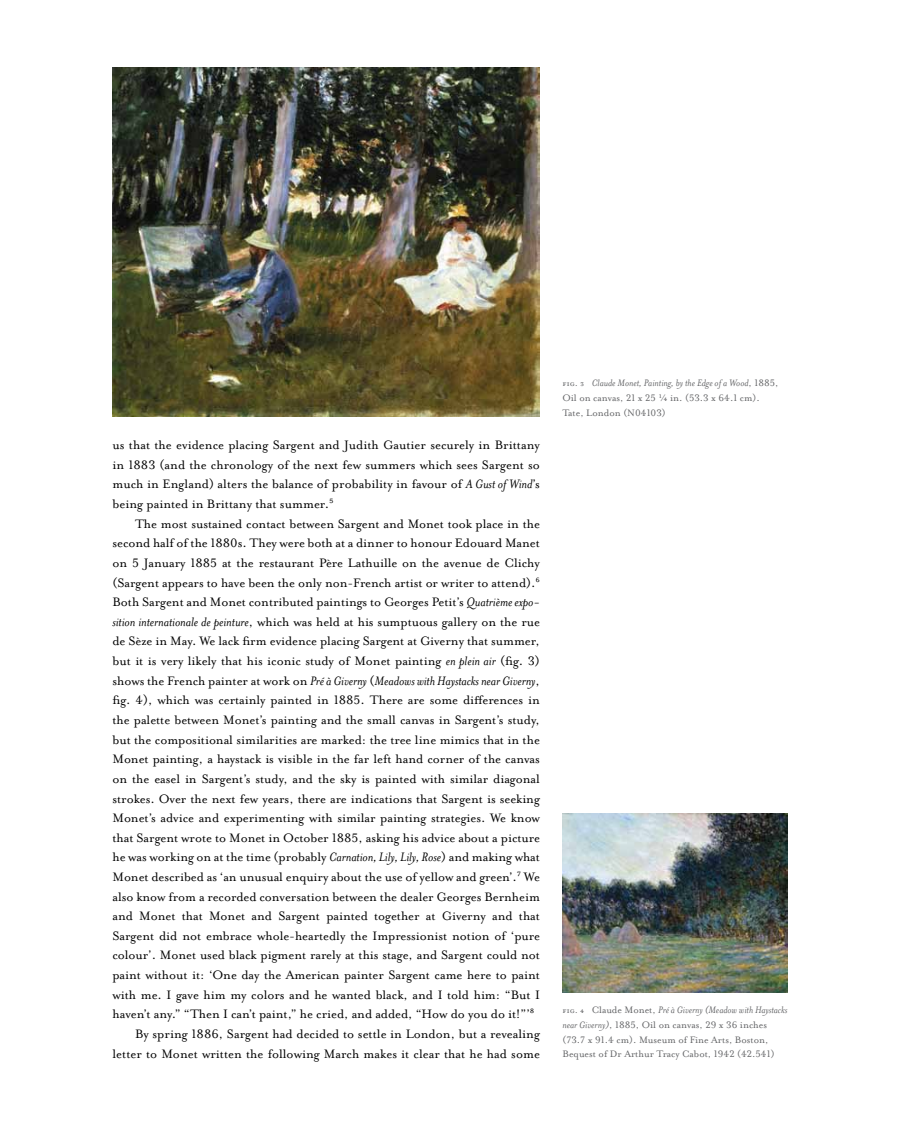
<style>
.page{position:relative;width:900px;height:1125px;background:#fff}
.page>*{position:absolute;margin:0;border:0;box-sizing:border-box;transform-origin:0 0}
.t1{font:14px/19.6px "Mrs Eaves Roman Lining";letter-spacing:-.005em;color:#000;text-align:justify}
.t2{font:italic 14px "Mrs Eaves";letter-spacing:-.005em;color:#000}
.t3{font:10.75px/14.9px "Mrs Eaves Roman Lining";color:#636466}
.t4{font:italic 10.75px "Mrs Eaves";color:#636466}
.s1{font-family:"Mrs Eaves";font-style:italic}
.s2{font-family:"Mrs Eaves Roman Lining";font-style:normal}
.s3{font-family:"Mrs Eaves All Petite Caps";font-style:normal}
</style>
<div class="page">
<img style="left:562px;top:814px;width:226px;height:178px">
<img style="left:112px;top:68px;width:428px;height:348px">
<p class="t1" style="left:112px;top:435px;width:429px">us that the evidence placing Sargent and Judith Gautier securely in Brittany in 1883 (and the chronology of the next few summers which sees Sargent so much in England) alters the balance of probability in favour of <span class="s1">A Gust of Wind</span>’s being painted in Brittany that summer.<sup>5</sup></p>
<p class="t1" style="left:112px;top:514px;width:429px;text-indent:22px">The most sustained contact between Sargent and Monet took place in the second half of the 1880s. They were both at a dinner to honour Edouard Manet on 5 January 1885 at the restaurant Père Lathuille on the avenue de Clichy (Sargent appears to have been the only non-French artist or writer to attend).<sup>6<br></sup>Both Sargent and Monet contributed paintings to Georges Petit’s <span class="s1">Quatrième expo&shy;sition internationale de peinture</span>, which was held at his sumptuous gallery on the rue de Sèze in May. We lack firm evidence placing Sargent at Giverny that summer, but it is very likely that his iconic study of Monet painting <span class="s1">en plein air</span> (fig. 3)</p>
<p class="t2" style="left:112px;top:673px;width:429px"><span class="s2">shows the French painter at work on</span> Pré à Giverny <span class="s2">(</span>Meadows with Haystacks near Giverny<span class="s2">,</span></p>
<p class="t1" style="left:112px;top:691px;width:429px">fig. 4), which was certainly painted in 1885. There are some differences in</p>
<p class="t1" style="left:112px;top:710px;width:429px">the palette between Monet’s painting and the small canvas in Sargent’s study,</p>
<p class="t1" style="left:112px;top:730px;width:429px">but the compositional similarities are marked: the tree line mimics that in the</p>
<p class="t1" style="left:112px;top:749px;width:429px">Monet painting, a haystack is visible in the far left hand corner of the canvas</p>
<p class="t1" style="left:112px;top:769px;width:429px">on the easel in Sargent’s study, and the sky is painted with similar diagonal</p>
<p class="t1" style="left:112px;top:789px;width:429px">strokes. Over the next few years, there are indications that Sargent is seeking</p>
<p class="t1" style="left:112px;top:808px;width:429px">Monet’s advice and experimenting with similar painting strategies. We know</p>
<p class="t1" style="left:112px;top:828px;width:429px">that Sargent wrote to Monet in October 1885, asking his advice about a picture</p>
<p class="t1" style="left:112px;top:848px;width:429px">he was working on at the time (probably <span class="s1">Carnation, Lily, Lily, Rose</span>) and making what</p>
<p class="t1" style="left:112px;top:867px;width:429px">Monet described as ‘an unusual enquiry about the use of yellow and green’.<sup>7</sup> We</p>
<p class="t1" style="left:112px;top:887px;width:429px">also know from a recorded conversation between the dealer Georges Bernheim</p>
<p class="t1" style="left:112px;top:906px;width:429px">and Monet that Monet and Sargent painted together at Giverny and that</p>
<p class="t1" style="left:112px;top:926px;width:429px">Sargent did not embrace whole-heartedly the Impressionist notion of ‘pure</p>
<p class="t1" style="left:112px;top:946px;width:429px">colour’. Monet used black pigment rarely at this stage, and Sargent could not</p>
<p class="t1" style="left:112px;top:965px;width:429px">paint without it: ‘One day the American painter Sargent came here to paint</p>
<p class="t1" style="left:112px;top:985px;width:429px">with me. I gave him my colors and he wanted black, and I told him: “But I</p>
<p class="t1" style="left:112px;top:1005px;width:423px">haven’t any.” “Then I can’t paint,” he cried, and added, “How do you do it!”’<sup>8</sup></p>
<p class="t1" style="left:135px;top:1024px;width:407px">By spring 1886, Sargent had decided to settle in London, but a revealing</p>
<p class="t1" style="left:112px;top:1044px;width:429px">letter to Monet written the following March makes it clear that he had some</p>
<p class="t4" style="left:562px;top:377px;width:218px"><span class="s3">fig. 3</span> Claude Monet, Painting, by the Edge of a Wood<span class="s2">, 1885,</span></p>
<p class="t3" style="left:562px;top:391px;width:199px">Oil on canvas, 21 x 25 ¼ in. (53.3 x 64.1 cm).<br>Tate, London (N04103)</p>
<p class="t4" style="left:562px;top:1004px;width:227px"><span class="s3">fig. 4</span> <span class="s2">Claude Monet,</span> Pré à Giverny (Meadow with Haystacks</p>
<p class="t3" style="left:562px;top:1017px;width:214px"><span class="s1">near Giverny)</span>, 1885, Oil on canvas, 29 x 36 inches (73.7 x 91.4 cm). Museum of Fine Arts, Boston,<br>Bequest of Dr Arthur Tracy Cabot, 1942 (42.541)</p>
</div>
